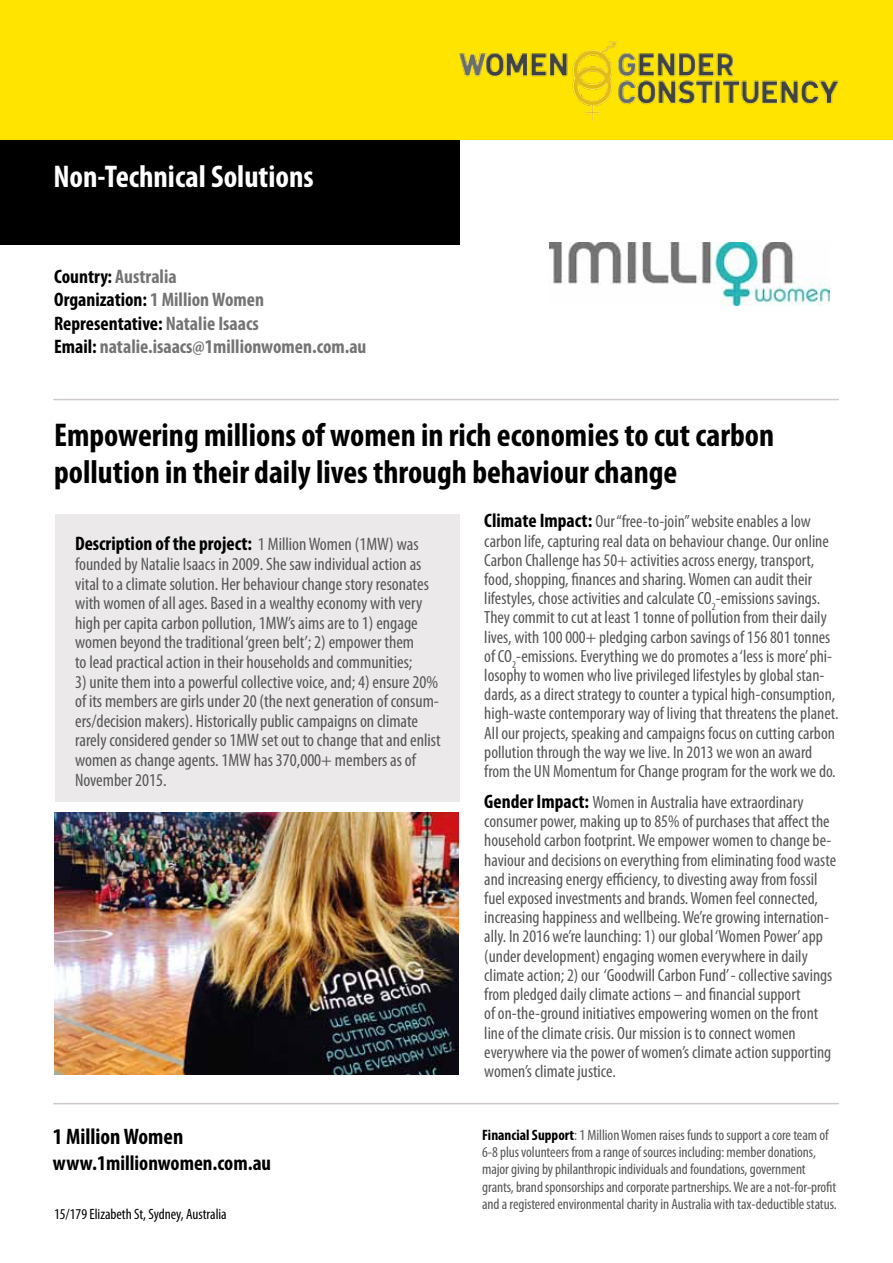
<style>
.page{position:relative;width:893px;height:1263px;background:#fff}
.page>*{position:absolute;margin:0;border:0;box-sizing:border-box;transform-origin:0 0}
.t1{font:700 condensed 33px/36px "Myriad Pro";color:#000}
.t2{font:700 condensed 31.5px "Myriad Pro";color:#fff}
.t3{font:700 condensed 22.5px "Myriad Pro";color:#000}
.t4{font:700 condensed 21.15px "Myriad Pro";color:#000}
.t5{font:700 condensed 19.65px/23.5px "Myriad Pro";color:#757474}
.t6{font:700 condensed 19.65px "Myriad Pro";color:#000}
.t7{font:condensed 18.15px/19.6px "Myriad Pro";color:#575756}
.t8{font:condensed 17.7px/19.2px "Myriad Pro";color:#575756}
.t9{font:condensed 15.15px/17.4px "Myriad Pro";letter-spacing:-.005em;color:#575756}
.t10{font:condensed 15px "Myriad Pro";color:#000}
.s1{color:#000}
.s2{font-weight:400;font-size:18.15px;color:#575756}
.s3{font-weight:700;font-size:19.65px;color:#000}
.s4{font-weight:700;color:#000}
</style>
<div class="page">
<div style="left:0;top:131px;width:459px;height:114px;background:#000"></div>
<img style="left:54px;top:813px;width:405px;height:262px">
<div style="left:55px;top:514px;width:404px;height:287px;background:#ebe9ea"></div>
<div style="left:0;top:0;width:893px;height:140px;background:#ffe400"></div>
<img style="left:459px;top:41px;width:380px;height:80px">
<hr style="left:53px;top:399px;width:786px;height:1px;background:#cfc9ca">
<hr style="left:53px;top:1103px;width:786px;height:1px;background:#cfc9ca">
<img style="left:549px;top:243px;width:281px;height:62px">
<h2 class="t2" style="left:53px;top:157px;width:262px">Non-Technical Solutions</h2>
<p class="t5" style="left:54px;top:264px;width:314px"><span class="s1">Country:</span> Australia<br><span class="s1">Organization:</span> 1 Million Women <span class="s1">Representative:</span> Natalie Isaacs<br><span class="s1">Email:</span> natalie.isaacs@1millionwomen.com.au</p>
<h1 class="t1" style="left:54px;top:417px;width:722px">Empowering millions of women in rich economies to cut carbon pollution in their daily lives through behaviour change</h1>
<p class="t6" style="left:75px;top:531px;width:345px">Description of the project: <span class="s2">1 Million Women (1MW) was</span></p>
<p class="t7" style="left:75px;top:554px;width:355px">founded by Natalie Isaacs in 2009. She saw individual action as vital to a climate solution. Her behaviour change story resonates with women of all ages. Based in a wealthy economy with very high per capita carbon pollution, 1MW’s aims are to 1) engage women beyond the traditional ‘green belt’; 2) empower them to lead practical action in their households and communities;</p>
<p class="t7" style="left:75px;top:671px;width:367px">3) unite them into a powerful collective voice, and; 4) ensure 20% of its members are girls under 20 (the next generation of consum&shy;ers/decision makers). Historically public campaigns on climate rarely considered gender so 1MW set out to change that and enlist women as change agents. 1MW has 370,000+ members as of November 2015.</p>
<p class="t3" style="left:53px;top:1122px;width:132px">1 Million Women</p>
<p class="t4" style="left:53px;top:1150px;width:220px">www.1millionwomen.com.au</p>
<p class="t10" style="left:54px;top:1205px;width:174px">15/179 Elizabeth St, Sydney, Australia</p>
<p class="t8" style="left:484px;top:512px;width:356px"><span class="s3">Climate Impact:</span> Our “free-to-join” website enables a low carbon life, capturing real data on behaviour change. Our online Carbon Challenge has 50+ activities across energy, transport, food, shopping, finances and sharing. Women can audit their lifestyles, chose activities and calculate CO<sub>2</sub>-emissions savings.<br>They commit to cut at least 1 tonne of pollution from their daily lives, with 100 000+ pledging carbon savings of 156 801 tonnes of CO<sub>2</sub>-emissions. Everything we do promotes a ‘less is more’ phi&shy;losophy to women who live privileged lifestyles by global stan&shy;dards, as a direct strategy to counter a typical high-consumption, high-waste contemporary way of living that threatens the planet.<br>All our projects, speaking and campaigns focus on cutting carbon pollution through the way we live. In 2013 we won an award from the UN Momentum for Change program for the work we do.</p>
<p class="t8" style="left:484px;top:792px;width:353px"><span class="s3">Gender Impact:</span> Women in Australia have extraordinary consumer power, making up to 85% of purchases that affect the household carbon footprint. We empower women to change be&shy;haviour and decisions on everything from eliminating food waste and increasing energy efficiency, to divesting away from fossil fuel exposed investments and brands. Women feel connected, increasing happiness and wellbeing. We’re growing internation&shy;ally. In 2016 we’re launching: 1) our global ‘Women Power’ app (under development) engaging women everywhere in daily climate action; 2) our ‘Goodwill Carbon Fund’ - collective savings from pledged daily climate actions – and financial support<br>of on-the-ground initiatives empowering women on the front line of the climate crisis. Our mission is to connect women everywhere via the power of women’s climate action supporting women’s climate justice.</p>
<p class="t9" style="left:482px;top:1126px;width:356px"><span class="s4">Financial Support</span>: 1 Million Women raises funds to support a core team of 6-8 plus volunteers from a range of sources including: member donations, major giving by philanthropic individuals and foundations, government grants, brand sponsorships and corporate partnerships. We are a not-for-profit and a registered environmental charity in Australia with tax-deductible status.</p>
</div>
